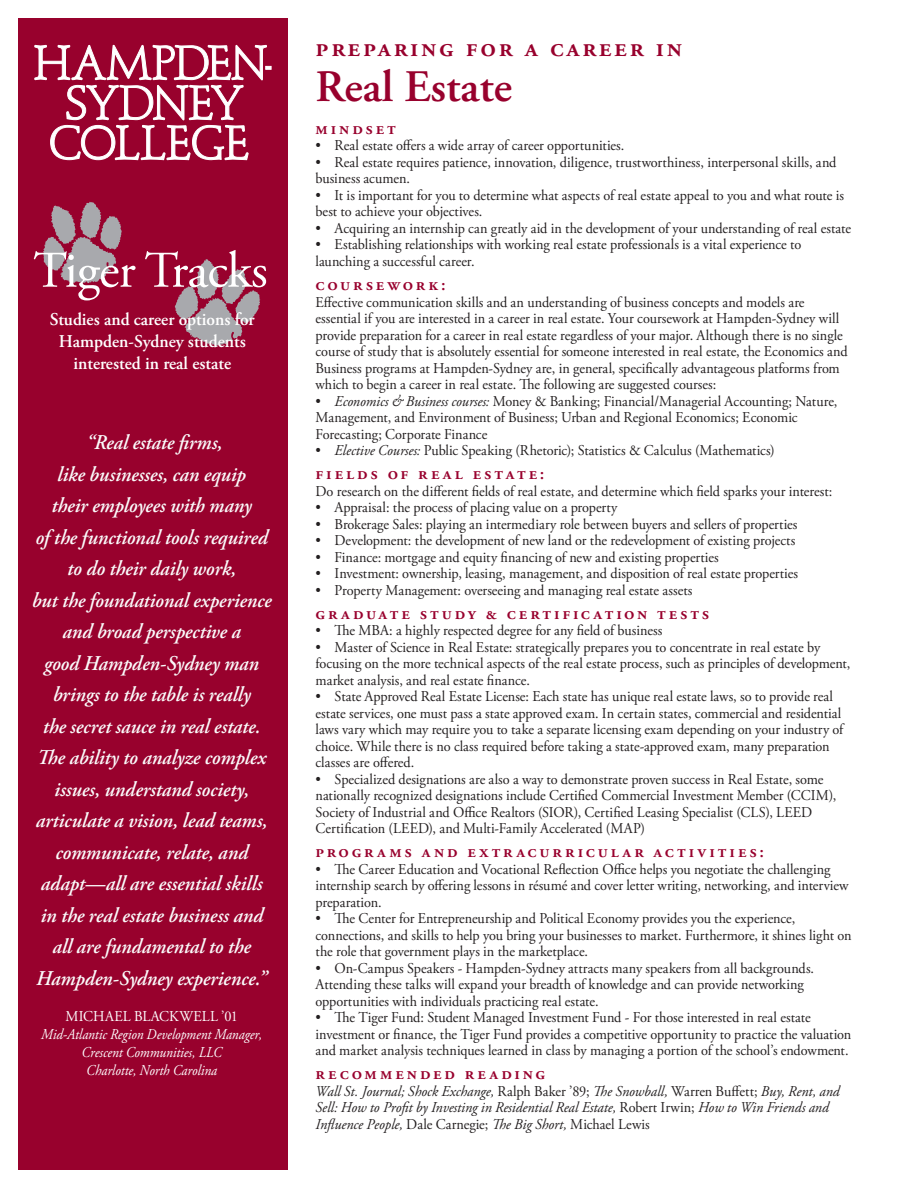
<style>
.page{position:relative;width:918px;height:1188px;background:#fff}
.page>*{position:absolute;margin:0;border:0;box-sizing:border-box;transform-origin:0 0}
.t1{font:51.3px "Adobe Garamond Pro";letter-spacing:-.015em;color:#fff}
.t2{font:600 45px "Adobe Garamond Pro";color:#98012d}
.t3{font:600 27px "Adobe Garamond Pro";letter-spacing:.1em;color:#98012d}
.t4{font:italic 600 21px/31.5px "Adobe Garamond Pro";letter-spacing:-.005em;color:#fafafa;text-align:center;scale:.95 1}
.t5{font:600 18px "Adobe Garamond Pro";letter-spacing:.16em;color:#98012d}
.t6{font:600 18px "Adobe Garamond Pro";letter-spacing:-.01em;color:#fff}
.t7{font:15px/16.5px "Adobe Garamond Pro";color:#231f20;scale:.95 1}
.t8{font:italic 15px/16.5px "Adobe Garamond Pro";letter-spacing:-.005em;color:#231f20;scale:.95 1}
.t9{font:italic 15px/18px "Adobe Garamond Pro";color:#fff;text-align:center;scale:.9 1}
.t10{font:15px "Adobe Garamond Pro";letter-spacing:.005em;color:#fff;scale:.95 1}
.s1{font-style:italic}
.s2{font-style:normal}
</style>
<div class="page">
<div style="left:18px;top:18px;width:270px;height:1152px;background:#98012d"></div>
<svg style="left:34px;top:45px;width:238px;height:115px"></svg>
<svg style="left:43px;top:202px;width:79px;height:81px"></svg>
<svg style="left:175px;top:259px;width:85px;height:87px"></svg>
<p class="t1" style="left:33px;top:240px;width:236px">Tiger Tracks</p>
<p class="t6" style="left:50px;top:309px;width:206px">Studies and career options for</p>
<p class="t6" style="left:59px;top:331px;width:188px">Hampden-Sydney students</p>
<p class="t6" style="left:73px;top:353px;width:159px">interested in real estate</p>
<p class="t4" style="left:32px;top:428px;width:254px">“Real estate firms,<br>like businesses, can equip<br>their employees with many<br>of the functional tools required to do their daily work,<br>but the foundational experience and broad perspective a<br>good Hampden-Sydney man brings to the table is really<br>the secret sauce in real estate.<br>The ability to analyze complex issues, understand society, articulate a vision, lead teams, communicate, relate, and adapt—all are essential skills in the real estate business and all are fundamental to the<br>Hampden-Sydney experience.”</p>
<p class="t10" style="left:66px;top:1007px;width:183px">MICHAEL BLACKWELL ’01</p>
<p class="t9" style="left:41px;top:1026px;width:247px">Mid-Atlantic Region Development Manager,<br>Crescent Communities, LLC</p>
<p class="t9" style="left:86px;top:1062px;width:147px">Charlotte, North Carolina</p>
<p class="t3" style="left:316px;top:31px;width:368px">preparing for a career in</p>
<p class="t2" style="left:316px;top:60px;width:198px">Real Estate</p>
<p class="t5" style="left:316px;top:118px;width:82px">Mindset</p>
<p class="t7" style="left:316px;top:138px;width:327px">• Real estate offers a wide array of career opportunities.</p>
<p class="t7" style="left:316px;top:154px;width:550px">• Real estate requires patience, innovation, diligence, trustworthiness, interpersonal skills, and business acumen.</p>
<p class="t7" style="left:316px;top:187px;width:558px">• It is important for you to determine what aspects of real estate appeal to you and what route is best to achieve your objectives.</p>
<p class="t7" style="left:316px;top:220px;width:565px">• Acquiring an internship can greatly aid in the development of your understanding of real estate</p>
<p class="t7" style="left:316px;top:236px;width:513px;line-height:17.2px">• Establishing relationships with working real estate professionals is a vital experience to launching a successful career.</p>
<p class="t5" style="left:316px;top:274px;width:132px">Coursework:</p>
<p class="t7" style="left:316px;top:294px;width:562px">Effective communication skills and an understanding of business concepts and models are essential if you are interested in a career in real estate. Your coursework at Hampden-Sydney will provide preparation for a career in real estate regardless of your major. Although there is no single course of study that is absolutely essential for someone interested in real estate, the Economics and Business programs at Hampden-Sydney are, in general, specifically advantageous platforms from which to begin a career in real estate. The following are suggested courses:</p>
<p class="t7" style="left:316px;top:393px;width:551px">• <span class="s1">Economics &amp; Business courses:</span> Money &amp; Banking; Financial/Managerial Accounting; Nature,<br>Management, and Environment of Business; Urban and Regional Economics; Economic<br>Forecasting; Corporate Finance</p>
<p class="t7" style="left:316px;top:443px;width:485px">• <span class="s1">Elective Courses:</span> Public Speaking (Rhetoric); Statistics &amp; Calculus (Mathematics)</p>
<p class="t5" style="left:316px;top:463px;width:231px">Fields of Real Estate:</p>
<p class="t7" style="left:316px;top:483px;width:545px">Do research on the different fields of real estate, and determine which field sparks your interest:</p>
<p class="t7" style="left:316px;top:500px;width:319px">• Appraisal: the process of placing value on a property</p>
<p class="t7" style="left:316px;top:516px;width:509px">• Brokerage Sales: playing an intermediary role between buyers and sellers of properties</p>
<p class="t7" style="left:316px;top:533px;width:506px">• Development: the development of new land or the redevelopment of existing projects</p>
<p class="t7" style="left:316px;top:549px;width:426px">• Finance: mortgage and equity financing of new and existing properties</p>
<p class="t7" style="left:316px;top:566px;width:510px">• Investment: ownership, leasing, management, and disposition of real estate properties</p>
<p class="t7" style="left:316px;top:582px;width:398px">• Property Management: overseeing and managing real estate assets</p>
<p class="t5" style="left:316px;top:603px;width:395px">Graduate Study &amp; Certification Tests</p>
<p class="t7" style="left:316px;top:623px;width:367px">• The MBA: a highly respected degree for any field of business</p>
<p class="t7" style="left:316px;top:639px;width:565px">• Master of Science in Real Estate: strategically prepares you to concentrate in real estate by focusing on the more technical aspects of the real estate process, such as principles of development, market analysis, and real estate finance.</p>
<p class="t7" style="left:316px;top:689px;width:557px">• State Approved Real Estate License: Each state has unique real estate laws, so to provide real estate services, one must pass a state approved exam. In certain states, commercial and residential laws vary which may require you to take a separate licensing exam depending on your industry of choice. While there is no class required before taking a state-approved exam, many preparation classes are offered.</p>
<p class="t7" style="left:316px;top:771px;width:550px">• Specialized designations are also a way to demonstrate proven success in Real Estate, some nationally recognized designations include Certified Commercial Investment Member (CCIM), Society of Industrial and Office Realtors (SIOR), Certified Leasing Specialist (CLS), LEED Certification (LEED), and Multi-Family Accelerated (MAP)</p>
<p class="t5" style="left:316px;top:841px;width:450px">Programs and Extracurricular Activities:</p>
<p class="t7" style="left:316px;top:861px;width:563px">• The Career Education and Vocational Reflection Office helps you negotiate the challenging internship search by offering lessons in résumé and cover letter writing, networking, and interview preparation.</p>
<p class="t7" style="left:316px;top:911px;width:566px">• The Center for Entrepreneurship and Political Economy provides you the experience, connections, and skills to help you bring your businesses to market. Furthermore, it shines light on the role that government plays in the marketplace.</p>
<p class="t7" style="left:316px;top:960px;width:526px">• On-Campus Speakers - Hampden-Sydney attracts many speakers from all backgrounds.<br>Attending these talks will expand your breadth of knowledge and can provide networking opportunities with individuals practicing real estate.</p>
<p class="t7" style="left:316px;top:1010px;width:565px">• The Tiger Fund: Student Managed Investment Fund - For those interested in real estate investment or finance, the Tiger Fund provides a competitive opportunity to practice the valuation and market analysis techniques learned in class by managing a portion of the school’s endowment.</p>
<p class="t5" style="left:316px;top:1063px;width:231px">Recomm ended Reading</p>
<p class="t8" style="left:316px;top:1083px;width:553px">Wall St. Journal; Shock Exchange, <span class="s2">Ralph Baker ’89;</span> The Snowball, <span class="s2">Warren Buffett;</span> Buy, Rent, and<br>Sell: How to Profit by Investing in Residential Real Estate, <span class="s2">Robert Irwin;</span> How to Win Friends and<br>Influence People, <span class="s2">Dale Carnegie;</span> The Big Short, <span class="s2">Michael Lewis</span></p>
</div>
